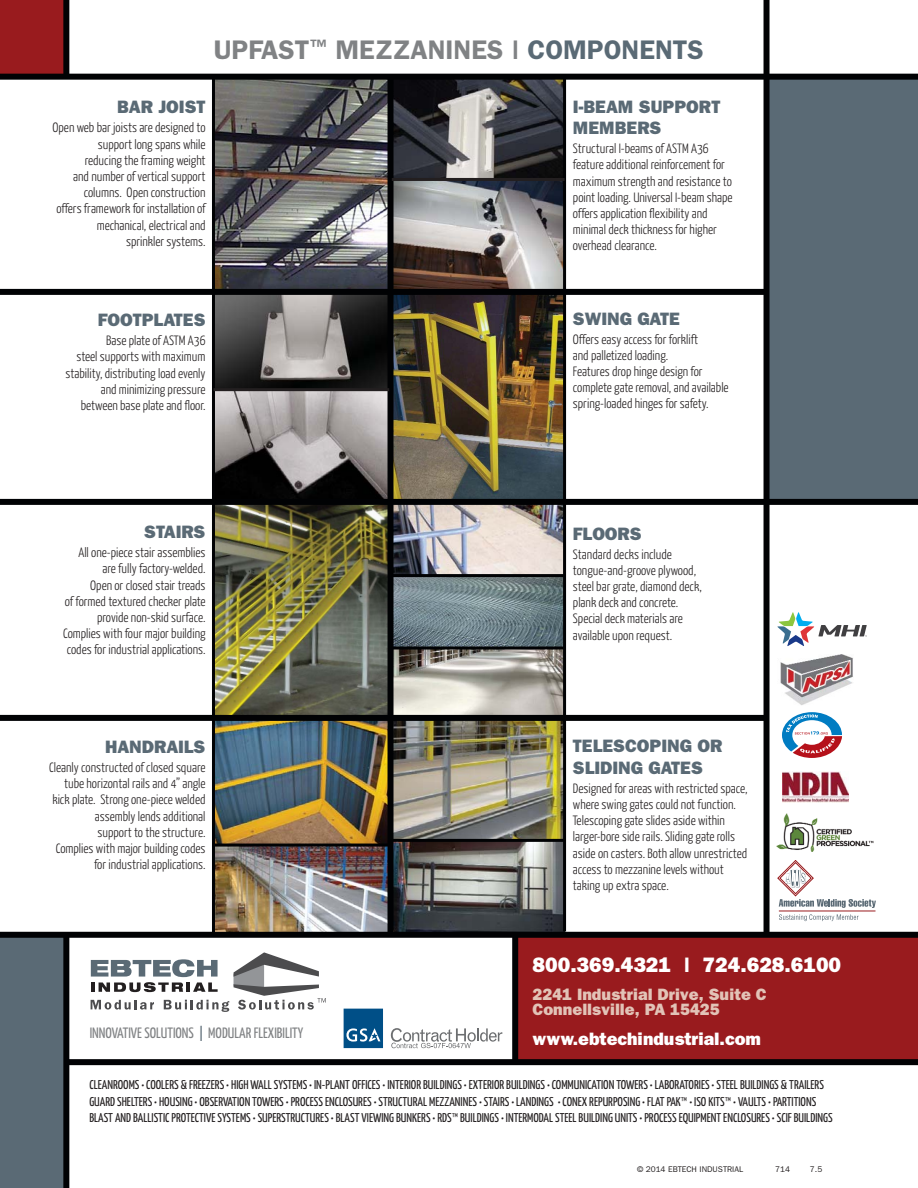
<style>
.page{position:relative;width:918px;height:1188px;background:#fff}
.page>*{position:absolute;margin:0;border:0;box-sizing:border-box;transform-origin:0 0}
.t1{font:600 27px "Franklin Gothic";color:#808284}
.t2{font:800 21px "Franklin Gothic";color:#fff}
.t3{font:800 18px/21.6px "Franklin Gothic";color:#5a6a75}
.t4{font:800 18px "Franklin Gothic";color:#fff}
.t5{font:800 16.5px/15px "Franklin Gothic";color:#e2c3b7}
.t6{font:15px "Yanone Kaffeesatz";color:#808284}
.t7{font:300 13.5px/16.2px "Yanone Kaffeesatz";color:#231f20;text-align:right}
.t8{font:12.75px/16.5px "Yanone Kaffeesatz";color:#231f20}
.t9{font:8.25px "Franklin Gothic";color:#231f20}
.s1{color:#5a6a75}
</style>
<div class="page">
<img style="left:215px;top:847px;width:173px;height:85px">
<img style="left:394px;top:80px;width:169px;height:98px">
<img style="left:394px;top:181px;width:169px;height:108px">
<img style="left:394px;top:577px;width:169px;height:69px">
<img style="left:394px;top:505px;width:169px;height:69px">
<img style="left:394px;top:650px;width:169px;height:65px">
<img style="left:394px;top:842px;width:169px;height:90px">
<img style="left:394px;top:721px;width:169px;height:118px">
<img style="left:394px;top:295px;width:169px;height:204px">
<img style="left:215px;top:80px;width:173px;height:209px">
<img style="left:215px;top:295px;width:173px;height:93px">
<img style="left:215px;top:391px;width:173px;height:108px">
<img style="left:215px;top:505px;width:173px;height:210px">
<img style="left:215px;top:721px;width:173px;height:123px">
<div style="left:0;top:0;width:65px;height:75px;background:#991b1e"></div>
<div style="left:0;top:936px;width:66px;height:252px;background:#5a6a75"></div>
<div style="left:515px;top:934px;width:403px;height:126px;background:#991b1e"></div>
<div style="left:764px;top:77px;width:154px;height:425px;background:#5a6a75"></div>
<div style="left:764px;top:0;width:6px;height:936px;background:#010204"></div>
<div style="left:388px;top:78px;width:6px;height:858px;background:#010204"></div>
<div style="left:0;top:74px;width:918px;height:6px;background:#010204"></div>
<div style="left:0;top:932px;width:918px;height:6px;background:#010204"></div>
<div style="left:69px;top:1059px;width:849px;height:6px;background:#010204"></div>
<div style="left:63px;top:936px;width:6px;height:252px;background:#010204"></div>
<div style="left:63px;top:0;width:6px;height:78px;background:#010204"></div>
<div style="left:512px;top:935px;width:6px;height:128px;background:#010204"></div>
<div style="left:0;top:289px;width:767px;height:6px;background:#010204"></div>
<div style="left:0;top:499px;width:918px;height:6px;background:#010204"></div>
<div style="left:0;top:715px;width:764px;height:6px;background:#010204"></div>
<hr style="left:212px;top:79px;width:3px;height:856px;background:#010204">
<hr style="left:563px;top:75px;width:3px;height:857px;background:#010204">
<hr style="left:213px;top:388px;width:176px;height:3px;background:#231f20">
<hr style="left:213px;top:844px;width:176px;height:3px;background:#010204">
<hr style="left:392px;top:839px;width:173px;height:3px;background:#010204">
<svg style="left:393px;top:646px;width:170px;height:4px"></svg>
<hr style="left:392px;top:574px;width:173px;height:3px;background:#010204">
<hr style="left:392px;top:178px;width:173px;height:3px;background:#231f20">
<svg style="left:344px;top:1009px;width:39px;height:39px"></svg>
<svg style="left:391px;top:1028px;width:111px;height:20px"></svg>
<img style="left:783px;top:772px;width:65px;height:30px">
<img style="left:777px;top:813px;width:97px;height:38px">
<svg style="left:779px;top:914px;width:80px;height:7px"></svg>
<svg style="left:778px;top:860px;width:98px;height:48px"></svg>
<hr style="left:779px;top:911px;width:97px;height:1px;background:#991b1e">
<img style="left:780px;top:654px;width:73px;height:51px">
<svg style="left:782px;top:712px;width:60px;height:46px"></svg>
<svg style="left:777px;top:612px;width:90px;height:34px"></svg>
<svg style="left:91px;top:952px;width:235px;height:60px"></svg>
<h1 class="t1" style="left:214px;top:40px;width:491px">UPFAST<sup>™</sup> MEZZANINES | <span class="s1">COMPONENTS</span></h1>
<h3 class="t3" style="left:117px;top:98px;width:90px">BAR JOIST</h3>
<p class="t7" style="left:53px;top:121px;width:154px">Open web bar joists are designed to support long spans while<br>reducing the framing weight<br>and number of vertical support columns. Open construction<br>offers framework for installation of mechanical, electrical and<br>sprinkler systems.</p>
<h3 class="t3" style="left:573px;top:97px;width:149px">I-BEAM SUPPORT<br>MEMBERS</h3>
<p class="t7" style="left:573px;top:142px;width:161px;text-align:left">Structural I-beams of ASTM A36 feature additional reinforcement for maximum strength and resistance to point loading. Universal I-beam shape offers application flexibility and minimal deck thickness for higher overhead clearance.</p>
<h3 class="t3" style="left:98px;top:310px;width:109px">FOOTPLATES</h3>
<p class="t7" style="left:65px;top:333px;width:142px">Base plate of ASTM A36<br>steel supports with maximum stability, distributing load evenly and minimizing pressure between base plate and floor.</p>
<h3 class="t3" style="left:573px;top:309px;width:108px">SWING GATE</h3>
<p class="t7" style="left:573px;top:332px;width:157px;text-align:left">Offers easy access for forklift<br>and palletized loading.<br>Features drop hinge design for complete gate removal, and available spring-loaded hinges for safety.</p>
<h3 class="t3" style="left:144px;top:522px;width:63px">STAIRS</h3>
<p class="t7" style="left:63px;top:545px;width:144px">All one-piece stair assemblies are fully factory-welded.<br>Open or closed stair treads<br>of formed textured checker plate provide non-skid surface.<br>Complies with four major building codes for industrial applications.</p>
<h3 class="t3" style="left:105px;top:737px;width:102px">HANDRAILS</h3>
<p class="t7" style="left:49px;top:760px;width:158px">Cleanly constructed of closed square tube horizontal rails and 4” angle kick plate. Strong one-piece welded assembly lends additional<br>support to the structure.<br>Complies with major building codes for industrial applications.</p>
<h3 class="t3" style="left:573px;top:524px;width:70px">FLOORS</h3>
<p class="t7" style="left:573px;top:547px;width:130px;text-align:left">Standard decks include tongue-and-groove plywood, steel bar grate, diamond deck, plank deck and concrete.<br>Special deck materials are available upon request.</p>
<h3 class="t3" style="left:573px;top:736px;width:151px">TELESCOPING OR<br>SLIDING GATES</h3>
<p class="t7" style="left:573px;top:781px;width:176px;text-align:left">Designed for areas with restricted space, where swing gates could not function.<br>Telescoping gate slides aside within larger-bore side rails. Sliding gate rolls aside on casters. Both allow unrestricted access to mezzanine levels without taking up extra space.</p>
<h2 class="t2" style="left:533px;top:957px;width:310px">800.369.4321 | 724.628.6100</h2>
<p class="t5" style="left:533px;top:988px;width:236px">2241 Industrial Drive, Suite C<br>Connellsville, PA 15425</p>
<h3 class="t4" style="left:533px;top:1033px;width:230px">www.ebtechindustrial.com</h3>
<p class="t6" style="left:90px;top:1027px;width:215px">INNOVATIVE SOLUTIONS <span class="s1">|</span> MODULAR FLEXIBILITY</p>
<p class="t8" style="left:89px;top:1078px;width:745px">CLEANROOMS • COOLERS &amp; FREEZERS • HIGH WALL SYSTEMS • IN-PLANT OFFICES • INTERIOR BUILDINGS • EXTERIOR BUILDINGS • COMMUNICATION TOWERS • LABORATORIES • STEEL BUILDINGS &amp; TRAILERS<br>GUARD SHELTERS • HOUSING • OBSERVATION TOWERS • PROCESS ENCLOSURES • STRUCTURAL MEZZANINES • STAIRS • LANDINGS • CONEX REPURPOSING • FLAT PAK™ • ISO KITS™ • VAULTS • PARTITIONS<br>BLAST AND BALLISTIC PROTECTIVE SYSTEMS • SUPERSTRUCTURES • BLAST VIEWING BUNKERS • RDS™ BUILDINGS • INTERMODAL STEEL BUILDING UNITS • PROCESS EQUIPMENT ENCLOSURES • SCIF BUILDINGS</p>
<p class="t9" style="left:637px;top:1166px;width:108px">© 2014 EBTECH INDUSTRIAL</p>
<p class="t9" style="left:775px;top:1166px;width:16px">714</p>
<p class="t9" style="left:810px;top:1166px;width:14px">7.5</p>
</div>
